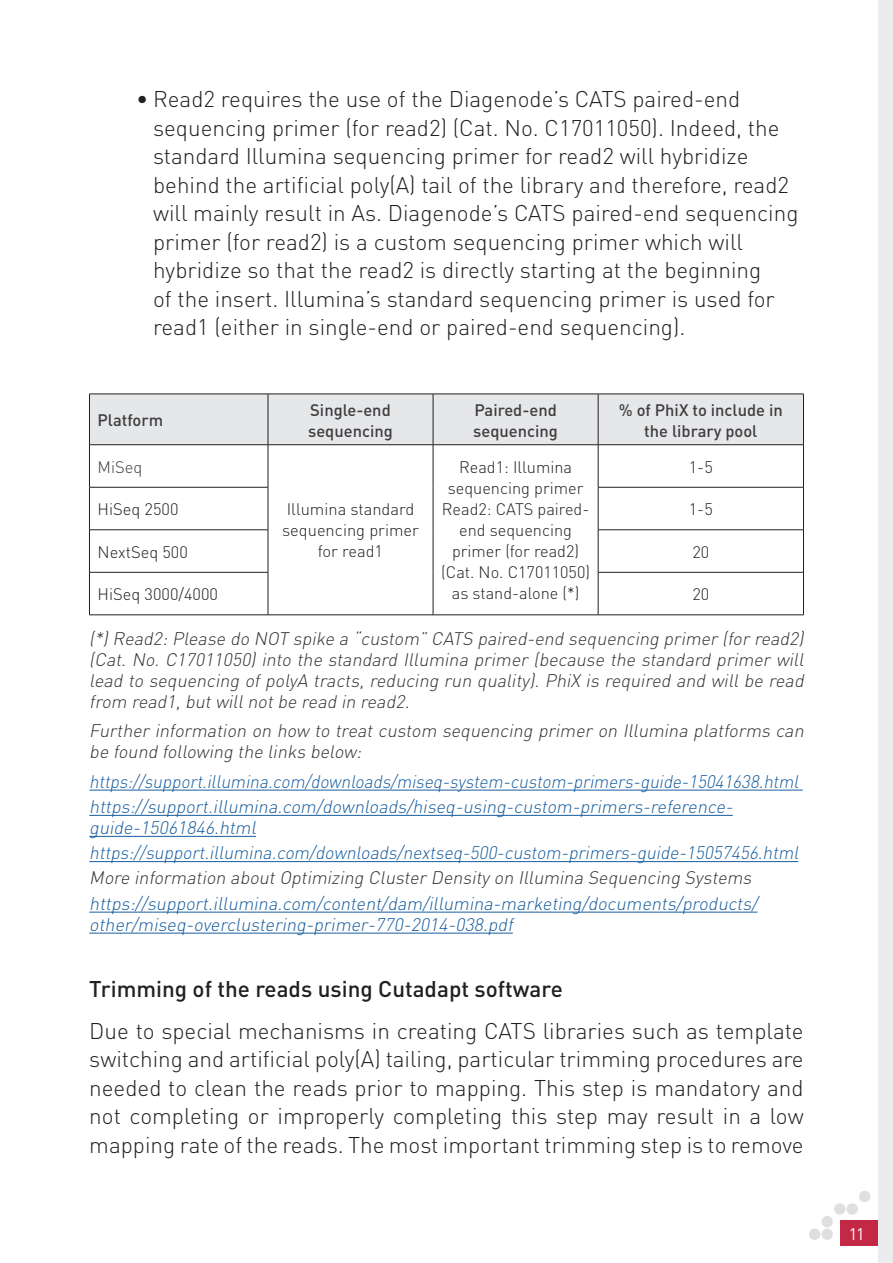
<style>
.page{position:relative;width:893px;height:1263px;background:#fff}
.page>*{position:absolute;margin:0;border:0;box-sizing:border-box;transform-origin:0 0}
.BODY{font:300 22.5px/28.5px "DIN";color:#231f20}
.t1{font:500 22.5px "DIN";color:#231f20}
.Body_-_Note{font:italic 300 18px/21px "DIN";color:#333;text-align:justify}
.Body_-_Note-2{font:italic 300 18px/21px "DIN";color:#175d9e}
.Body_-_Note-3{font:italic 300 18px "DIN";color:#175d9e;scale:.95 1}
.TAB{font:300 16.5px/21px "DIN";color:#231f20;text-align:center}
.TAB-2{font:500 16.5px/21px "DIN";color:#3e3e3f}
.TAB_left{font:300 16.5px "DIN";color:#231f20}
.TAB-3{font:300 16.5px "DIN";color:#3e3e3f}
.t2{font:16.5px "DIN";color:#fff}
</style>
<div class="page">
<div style="left:840px;top:1220px;width:53px;height:26px;background:#c32845"></div>
<div style="left:878px;top:0;width:15px;height:1263px;background:#ececee"></div>
<div style="left:821px;top:1228px;width:12px;height:12px;background:#dfdfdf;border-radius:50%"></div>
<div style="left:809px;top:1228px;width:11px;height:12px;background:#dfdfdf;border-radius:50%"></div>
<div style="left:821px;top:1216px;width:12px;height:11px;background:#dfdfdf;border-radius:50%"></div>
<div style="left:834px;top:1203px;width:11px;height:12px;background:#dfdfdf;border-radius:50%"></div>
<div style="left:847px;top:1203px;width:11px;height:12px;background:#dfdfdf;border-radius:50%"></div>
<div style="left:859px;top:1191px;width:11px;height:11px;background:#dfdfdf;border-radius:50%"></div>
<hr style="left:89px;top:790px;width:714px;height:1px;background:#175d9e">
<hr style="left:89px;top:815px;width:644px;height:1px;background:#175d9e">
<hr style="left:89px;top:836px;width:167px;height:1px;background:#175d9e">
<hr style="left:89px;top:861px;width:709px;height:1px;background:#175d9e">
<hr style="left:89px;top:912px;width:668px;height:1px;background:#175d9e">
<hr style="left:89px;top:933px;width:424px;height:1px;background:#175d9e">
<div style="left:90px;top:395px;width:713px;height:49px;background:#e6e7e9"></div>
<hr style="left:89px;top:394px;width:179px;height:1px;background:#231f20">
<hr style="left:89px;top:394px;width:1px;height:50px;background:#231f20">
<hr style="left:268px;top:394px;width:165px;height:1px;background:#231f20">
<hr style="left:268px;top:394px;width:1px;height:50px;background:#231f20">
<hr style="left:433px;top:394px;width:165px;height:1px;background:#231f20">
<hr style="left:433px;top:394px;width:1px;height:50px;background:#231f20">
<hr style="left:598px;top:394px;width:206px;height:1px;background:#231f20">
<hr style="left:598px;top:394px;width:1px;height:50px;background:#231f20">
<hr style="left:803px;top:394px;width:1px;height:50px;background:#231f20">
<hr style="left:89px;top:444px;width:179px;height:1px;background:#231f20">
<hr style="left:89px;top:445px;width:1px;height:42px;background:#231f20">
<hr style="left:268px;top:444px;width:165px;height:1px;background:#231f20">
<hr style="left:268px;top:445px;width:1px;height:42px;background:#231f20">
<hr style="left:433px;top:444px;width:165px;height:1px;background:#231f20">
<hr style="left:433px;top:445px;width:1px;height:42px;background:#231f20">
<hr style="left:598px;top:444px;width:206px;height:1px;background:#231f20">
<hr style="left:598px;top:445px;width:1px;height:42px;background:#231f20">
<hr style="left:803px;top:445px;width:1px;height:42px;background:#231f20">
<hr style="left:89px;top:487px;width:179px;height:1px;background:#231f20">
<hr style="left:89px;top:487px;width:1px;height:43px;background:#231f20">
<hr style="left:268px;top:487px;width:1px;height:43px;background:#231f20">
<hr style="left:433px;top:487px;width:1px;height:43px;background:#231f20">
<hr style="left:598px;top:487px;width:206px;height:1px;background:#231f20">
<hr style="left:598px;top:487px;width:1px;height:43px;background:#231f20">
<hr style="left:803px;top:487px;width:1px;height:43px;background:#231f20">
<hr style="left:89px;top:529px;width:179px;height:1px;background:#231f20">
<hr style="left:89px;top:530px;width:1px;height:42px;background:#231f20">
<hr style="left:268px;top:530px;width:1px;height:42px;background:#231f20">
<hr style="left:433px;top:530px;width:1px;height:42px;background:#231f20">
<hr style="left:598px;top:529px;width:206px;height:1px;background:#231f20">
<hr style="left:598px;top:530px;width:1px;height:42px;background:#231f20">
<hr style="left:803px;top:530px;width:1px;height:42px;background:#231f20">
<hr style="left:89px;top:572px;width:179px;height:1px;background:#231f20">
<hr style="left:89px;top:572px;width:1px;height:43px;background:#231f20">
<hr style="left:268px;top:572px;width:1px;height:43px;background:#231f20">
<hr style="left:433px;top:572px;width:1px;height:43px;background:#231f20">
<hr style="left:598px;top:572px;width:206px;height:1px;background:#231f20">
<hr style="left:598px;top:572px;width:1px;height:43px;background:#231f20">
<hr style="left:803px;top:572px;width:1px;height:43px;background:#231f20">
<hr style="left:89px;top:615px;width:179px;height:1px;background:#231f20">
<hr style="left:268px;top:615px;width:165px;height:1px;background:#231f20">
<hr style="left:433px;top:615px;width:165px;height:1px;background:#231f20">
<hr style="left:598px;top:615px;width:206px;height:1px;background:#231f20">
<p class="BODY" style="left:153px;top:85px;width:647px;text-indent:-17px">• Read2 requires the use of the Diagenode’s CATS paired-end sequencing primer (for read2) (Cat. No. C17011050). Indeed, the standard Illumina sequencing primer for read2 will hybridize behind the artificial poly(A) tail of the library and therefore, read2 will mainly result in As. Diagenode’s CATS paired-end sequencing primer (for read2) is a custom sequencing primer which will hybridize so that the read2 is directly starting at the beginning<br>of the insert. Illumina’s standard sequencing primer is used for read1 (either in single-end or paired-end sequencing).</p>
<p class="TAB-2" style="left:98px;top:409px;width:67px">Platform</p>
<p class="TAB-2" style="left:308px;top:399px;width:86px">Single-end sequencing</p>
<p class="TAB-2" style="left:473px;top:399px;width:86px">Paired-end sequencing</p>
<p class="TAB-2" style="left:619px;top:399px;width:165px;text-align:center">% of PhiX to include in the library pool</p>
<p class="TAB-3" style="left:98px;top:456px;width:46px">MiSeq</p>
<p class="TAB" style="left:282px;top:499px;width:138px">Illumina standard sequencing primer for read1</p>
<p class="TAB" style="left:689px;top:456px;width:25px">1-5</p>
<p class="TAB" style="left:448px;top:457px;width:137px">Read1: Illumina sequencing primer</p>
<p class="TAB" style="left:441px;top:499px;width:150px">Read2: CATS paired&shy;end sequencing primer (for read2) (Cat. No. C17011050) as stand-alone (*)</p>
<p class="TAB_left" style="left:98px;top:499px;width:82px">HiSeq 2500</p>
<p class="TAB" style="left:689px;top:499px;width:25px">1-5</p>
<p class="TAB_left" style="left:98px;top:542px;width:92px">NextSeq 500</p>
<p class="TAB" style="left:692px;top:541px;width:18px">20</p>
<p class="TAB" style="left:98px;top:584px;width:122px">HiSeq 3000/4000</p>
<p class="TAB" style="left:692px;top:584px;width:18px">20</p>
<p class="Body_-_Note" style="left:89px;top:627px;width:720px">(*) Read2: Please do NOT spike a “custom” CATS paired-end sequencing primer (for read2) (Cat. No. C17011050) into the standard Illumina primer (because the standard primer will lead to sequencing of polyA tracts, reducing run quality). PhiX is required and will be read from read1, but will not be read in read2.</p>
<p class="Body_-_Note" style="left:89px;top:720px;width:720px">Further information on how to treat custom sequencing primer on Illumina platforms can be found following the links below:</p>
<p class="Body_-_Note-3" style="left:89px;top:770px;width:752px">https://support.illumina.com/downloads/miseq-system-custom-primers-guide-15041638.html</p>
<p class="Body_-_Note-2" style="left:89px;top:796px;width:649px">https://support.illumina.com/downloads/hiseq-using-custom-primers-reference&shy;guide-15061846.html</p>
<p class="Body_-_Note-2" style="left:89px;top:842px;width:714px">https://support.illumina.com/downloads/nextseq-500-custom-primers-guide-15057456.html</p>
<p class="Body_-_Note" style="left:89px;top:867px;width:667px">More information about Optimizing Cluster Density on Illumina Sequencing Systems</p>
<p class="Body_-_Note-2" style="left:89px;top:892px;width:673px">https://support.illumina.com/content/dam/illumina-marketing/documents/products/ other/miseq-overclustering-primer-770-2014-038.pdf</p>
<h3 class="t1" style="left:89px;top:975px;width:475px">Trimming of the reads using Cutadapt software</h3>
<p class="BODY" style="left:89px;top:1016px;width:716px;text-align:justify">Due to special mechanisms in creating CATS libraries such as template switching and artificial poly(A) tailing, particular trimming procedures are needed to clean the reads prior to mapping. This step is mandatory and not completing or improperly completing this step may result in a low mapping rate of the reads. The most important trimming step is to remove</p>
<p class="t2" style="left:849px;top:1224px;width:17px">11</p>
</div>
